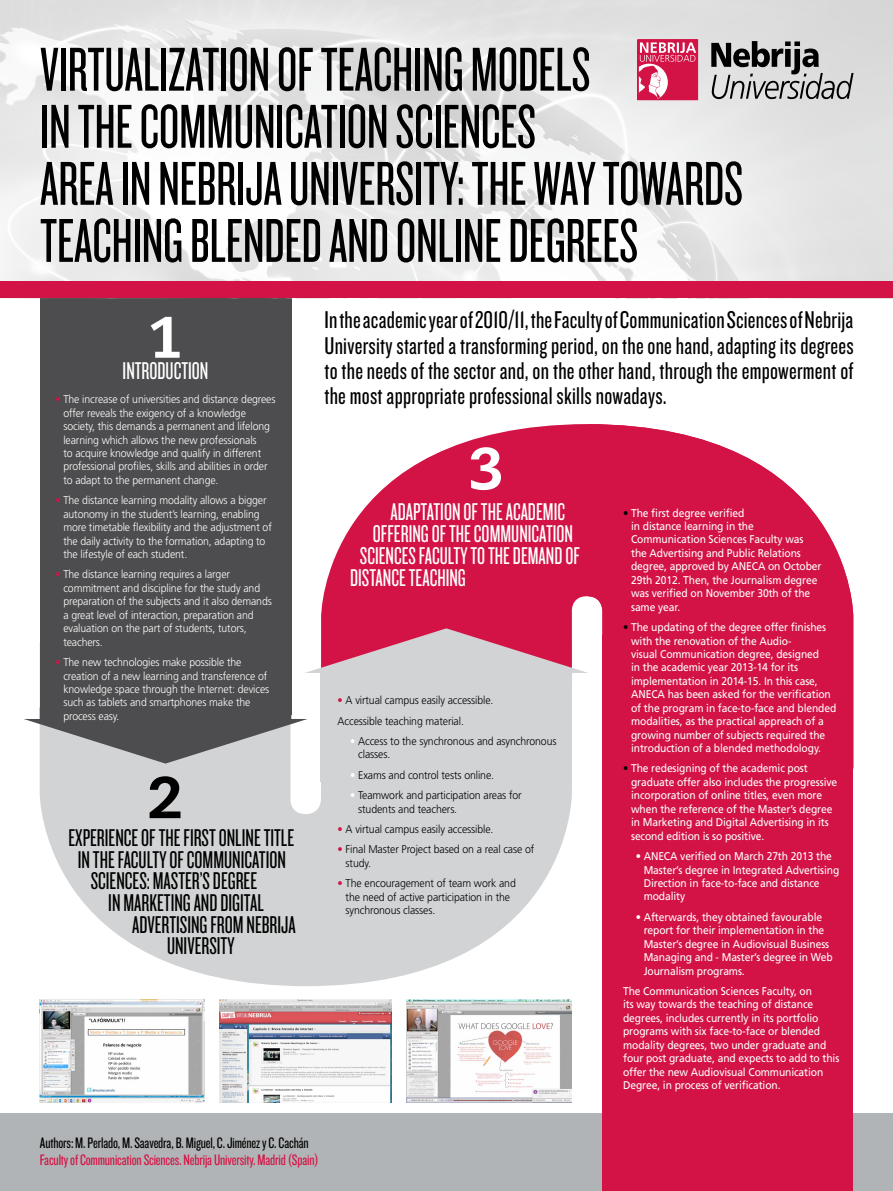
<style>
.page{position:relative;width:893px;height:1191px;background:#fff}
.page>*{position:absolute;margin:0;border:0;box-sizing:border-box;transform-origin:0 0}
.t1{font:64.33px/57px "Knockout HTF27 Junior Bantamwt";letter-spacing:-.005em;color:#000}
.t2{font:800 58.41px "Caecilia LT";color:#fff}
.t3{font:800 58.41px "Caecilia LT";color:#000}
.t4{font:25.2px/25.2px "Knockout HTF28 Junior Featherwt";letter-spacing:.01em;color:#000;text-align:justify}
.t5{font:25.2px "Knockout HTF27 Junior Bantamwt";color:#000}
.t6{font:25.2px "Knockout HTF27 Junior Bantamwt";color:#fff}
.t7{font:15.75px "Knockout HTF28 Junior Featherwt";letter-spacing:-.01em;color:#d31245}
.t8{font:15.75px "Knockout HTF28 Junior Featherwt";letter-spacing:-.01em;color:#000}
.t9{font:11.2px/13.4px "Frutiger LT";letter-spacing:-.01em;color:#fff;scale:.92 1}
.t10{font:300 11.2px/13.4px "Frutiger LT";letter-spacing:-.01em;color:#fff;scale:.94 1}
.t11{font:300 11.2px/13.4px "Frutiger LT";letter-spacing:-.01em;color:#000;scale:.94 1}
.s1{color:#d31245}
.s2{color:#fff}
.s3{font-weight:300;color:#000}
.s4{font-weight:300}
</style>
<div class="page">
<svg style="left:40px;top:642px;width:532px;height:344px;fill:#d1d3d4"></svg>
<svg style="left:321px;top:424px;width:267px;height:204px;fill:#d31245"></svg>
<svg style="left:588px;top:424px;width:265px;height:211px;fill:#d31245"></svg>
<div style="left:0;top:1113px;width:893px;height:78px;background:#b1b4b6"></div>
<div style="left:602px;top:635px;width:251px;height:556px;background:#d31245"></div>
<div style="left:40px;top:290px;width:251px;height:424px;background:#4d4d4f"></div>
<div style="left:320px;top:669px;width:252px;height:112px;background:#d1d3d4"></div>
<svg style="left:24px;top:707px;width:284px;height:56px"></svg>
<svg style="left:304px;top:628px;width:284px;height:56px"></svg>
<img style="left:0;top:0;width:893px;height:282px">
<svg style="left:637px;top:40px;width:61px;height:60px;background:#dd4a71"></svg>
<svg style="left:711px;top:41px;width:142px;height:58px;background:#9e9e9e"></svg>
<div style="left:0;top:282px;width:893px;height:16px;background:#d31245"></div>
<img style="left:40px;top:999px;width:164px;height:103px">
<img style="left:220px;top:999px;width:171px;height:103px">
<img style="left:407px;top:999px;width:165px;height:103px">
<h1 class="t1" style="left:40px;top:42px;width:705px">VIRTUALIZATION OF TEACHING MODELS<br>IN THE COMMUNICATION SCIENCES<br>AREA IN NEBRIJA UNIVERSITY: THE WAY TOWARDS TEACHING BLENDED AND ONLINE DEGREES</h1>
<h2 class="t2" style="left:148px;top:301px;width:36px">1</h2>
<h3 class="t6" style="left:123px;top:359px;width:87px">INTRODUCTION</h3>
<p class="t10" style="left:63px;top:393px;width:227px;text-indent:-8px"><span class="s1">•</span> The increase of universities and distance degrees offer reveals the exigency of a knowledge society, this demands a permanent and lifelong learning which allows the new professionals<br>to acquire knowledge and qualify in different professional profiles, skills and abilities in order to adapt to the permanent change.</p>
<p class="t10" style="left:63px;top:494px;width:223px;text-indent:-8px"><span class="s1">•</span> The distance learning modality allows a bigger autonomy in the student’s learning, enabling more timetable flexibility and the adjustment of the daily activity to the formation, adapting to the lifestyle of each student.</p>
<p class="t10" style="left:63px;top:568px;width:223px;text-indent:-8px"><span class="s1">•</span> The distance learning requires a larger commitment and discipline for the study and preparation of the subjects and it also demands a great level of interaction, preparation and evaluation on the part of students, tutors, teachers.</p>
<p class="t10" style="left:63px;top:655px;width:221px;text-indent:-8px"><span class="s1">•</span> The new technologies make possible the creation of a new learning and transference of knowledge space through the Internet: devices such as tablets and smartphones make the process easy.</p>
<h2 class="t3" style="left:148px;top:761px;width:36px">2</h2>
<h3 class="t5" style="left:68px;top:825px;width:227px">EXPERIENCE OF THE FIRST ONLINE TITLE</h3>
<h3 class="t5" style="left:78px;top:847px;width:210px">IN THE FACULTY OF COMMUNICATION</h3>
<h3 class="t5" style="left:91px;top:868px;width:168px">SCIENCES: MASTER’S DEGREE</h3>
<h3 class="t5" style="left:108px;top:890px;width:157px">IN MARKETING AND DIGITAL</h3>
<h3 class="t5" style="left:132px;top:912px;width:165px">ADVERTISING FROM NEBRIJA</h3>
<h3 class="t5" style="left:167px;top:933px;width:69px">UNIVERSITY</h3>
<p class="t4" style="left:324px;top:308px;width:531px">In the academic year of 2010/11, the Faculty of Communication Sciences of Nebrija University started a transforming period, on the one hand, adapting its degrees to the needs of the sector and, on the other hand, through the empowerment of the most appropriate professional skills nowadays.</p>
<h2 class="t2" style="left:470px;top:432px;width:36px">3</h2>
<h3 class="t6" style="left:390px;top:500px;width:176px">ADAPTATION OF THE ACADEMIC</h3>
<h3 class="t6" style="left:373px;top:521px;width:202px">OFFERING OF THE COMMUNICATION</h3>
<h3 class="t6" style="left:360px;top:543px;width:221px">SCIENCES FACULTY TO THE DEMAND OF</h3>
<h3 class="t6" style="left:350px;top:565px;width:117px">DISTANCE TEACHING</h3>
<p class="t11" style="left:338px;top:690px;width:167px;line-height:20.4px"><span class="s1">•</span> A virtual campus easily accessible.<br>Accessible teaching material.</p>
<p class="t11" style="left:358px;top:734px;width:212px;text-indent:-8px"><span class="s2">•</span> Access to the synchronous and asynchronous classes.</p>
<p class="t11" style="left:350px;top:768px;width:155px"><span class="s2">•</span> Exams and control tests online.</p>
<p class="t11" style="left:358px;top:789px;width:175px;text-indent:-8px"><span class="s2">•</span> Teamwork and participation areas for students and teachers.</p>
<p class="t11" style="left:338px;top:822px;width:167px"><span class="s1">•</span> A virtual campus easily accessible.</p>
<p class="t11" style="left:346px;top:843px;width:202px;text-indent:-8px"><span class="s1">•</span> Final Master Project based on a real case of study.</p>
<p class="t11" style="left:346px;top:877px;width:183px;text-indent:-8px"><span class="s1">•</span> The encouragement of team work and the need of active participation in the synchronous classes.</p>
<p class="t9" style="left:631px;top:506px;width:209px;text-indent:-8px"><span class="s3">•</span> The first degree verified<br>in distance learning in the<br>Communication Sciences Faculty was the Advertising and Public Relations degree, approved by ANECA on October<br>29th 2012. Then, the Journalism degree was verified on November 30th of the same year.</p>
<p class="t9" style="left:631px;top:620px;width:225px;text-indent:-8px"><span class="s3">•</span> The updating of the degree offer finishes with the renovation of the Audio-<br>visual Communication degree, designed<br>in the academic year 2013-14 for its implementation in 2014-15. In this case, ANECA has been asked for the verification of the program in face-to-face and blended modalities, as the practical appreach of a growing number of subjects required the introduction of a blended methodology.</p>
<p class="t9" style="left:631px;top:762px;width:226px;text-indent:-8px"><span class="s3">•</span> The redesigning of the academic post graduate offer also includes the progressive incorporation of online titles, even more when the reference of the Master’s degree in Marketing and Digital Advertising in its second edition is so positive.</p>
<p class="t9" style="left:644px;top:849px;width:214px;text-indent:-8px"><span class="s4">•</span> ANECA verified on March 27th 2013 the<br>Master’s degree in Integrated Advertising<br>Direction in face-to-face and distance modality</p>
<p class="t9" style="left:644px;top:910px;width:207px;text-indent:-8px"><span class="s4">•</span> Afterwards, they obtained favourable report for their implementation in the Master’s degree in Audiovisual Business Managing and - Master’s degree in Web Journalism programs.</p>
<p class="t9" style="left:623px;top:984px;width:237px">The Communication Sciences Faculty, on<br>its way towards the teaching of distance degrees, includes currently in its portfolio programs with six face-to-face or blended modality degrees, two under graduate and four post graduate, and expects to add to this offer the new Audiovisual Communication Degree, in process of verification.</p>
<h3 class="t8" style="left:40px;top:1134px;width:270px">Authors: M. Perlado, M. Saavedra, B. Miguel, C. Jiménez y C. Cachán</h3>
<h3 class="t7" style="left:40px;top:1151px;width:280px">Faculty of Communication Sciences. Nebrija University. Madrid (Spain)</h3>
</div>
